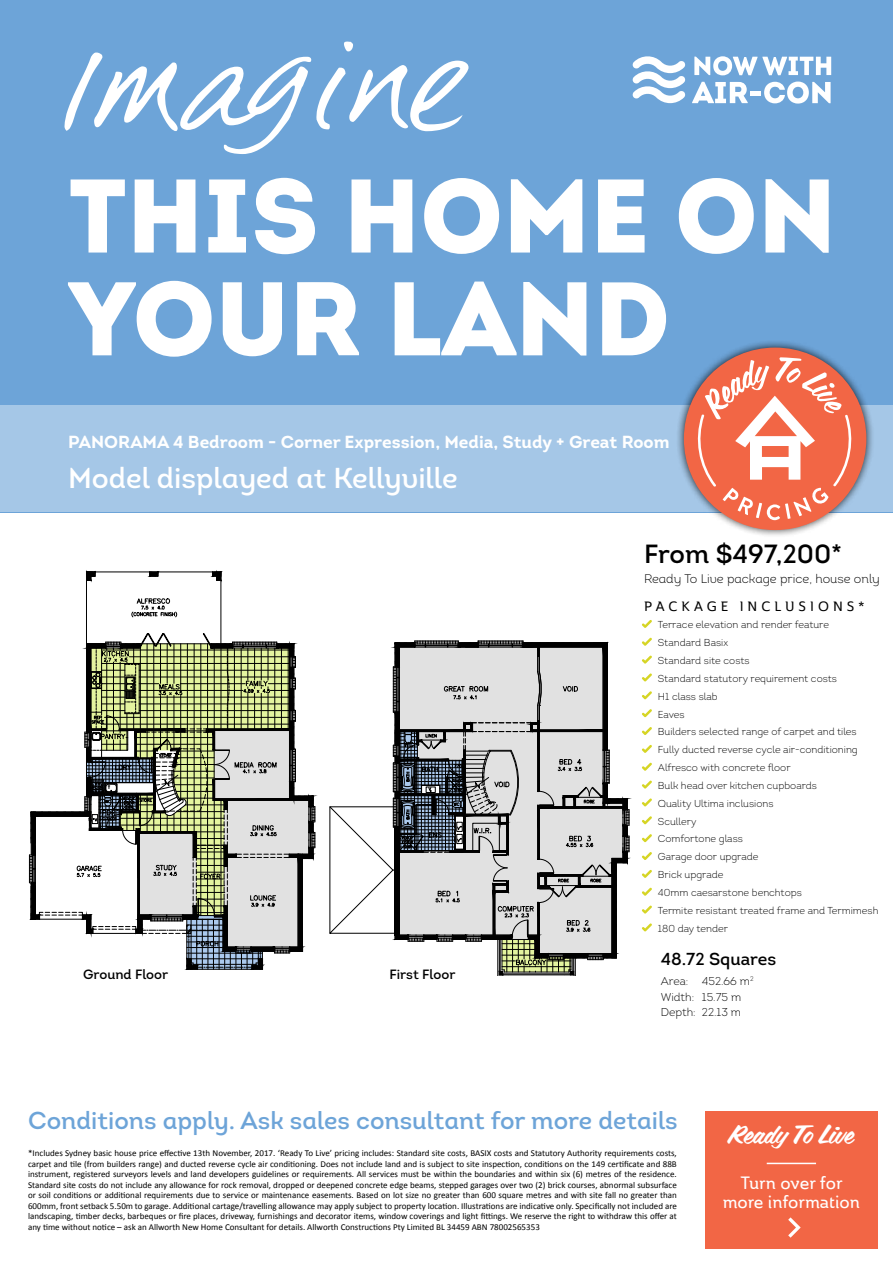
<style>
.page{position:relative;width:893px;height:1263px;background:#fff}
.page>*{position:absolute;margin:0;border:0;box-sizing:border-box;transform-origin:0 0}
.t1{font:143.55px "GFY Michael";color:#fff}
.t2{font:104.4px/102.8px "Intro Black Alt";color:#fff}
.t3{font:28.8px "Intro Regular Alt";color:#fff}
.t4{font:26.25px "Intro Regular Alt";color:#000}
.t5{font:25.65px "Coffee Service";color:#fff}
.t6{font:24.6px "Intro Regular Alt";color:#6da4d8}
.t7{font:17.7px/18.8px "Ainslie Nor Med";color:#fff;text-align:center}
.t8{font:700 17.55px "Intro";color:#fff}
.t9{font:17.4px "Intro";color:#000}
.t10{font:13.5px "Intro";color:#000}
.t11{font:13.5px "Ainslie Nor Med";letter-spacing:.3em;color:#000}
.t12{font:12.45px "Intro Light Alt";color:#000}
.t13{font:300 11.4px/15.6px "Intro";color:#000}
.t14{font:300 10.05px "Intro";color:#000}
.t15{font:9px/10.5px "Calibri";color:#000;text-align:justify}
</style>
<div class="page">
<div style="left:0;top:0;width:893px;height:512px;background:#6da4d8"></div>
<div style="left:0;top:405px;width:893px;height:107px;background:#a5c7e7"></div>
<hr style="left:86px;top:580px;width:1px;height:64px;background:#000">
<hr style="left:95px;top:572px;width:55px;height:1px;background:#000">
<hr style="left:158px;top:572px;width:54px;height:1px;background:#000">
<hr style="left:221px;top:580px;width:1px;height:64px;background:#000">
<svg style="left:86px;top:571px;width:10px;height:10px"></svg>
<svg style="left:149px;top:571px;width:10px;height:6px"></svg>
<svg style="left:212px;top:571px;width:10px;height:10px"></svg>
<svg style="left:131px;top:598px;width:46px;height:19px"></svg>
<svg style="left:29px;top:633px;width:287px;height:337px"></svg>
<svg style="left:329px;top:641px;width:301px;height:334px"></svg>
<svg style="left:642px;top:620px;width:10px;height:8px"></svg>
<svg style="left:642px;top:727px;width:10px;height:8px"></svg>
<svg style="left:642px;top:816px;width:10px;height:8px"></svg>
<svg style="left:642px;top:870px;width:10px;height:8px"></svg>
<svg style="left:642px;top:656px;width:10px;height:8px"></svg>
<svg style="left:642px;top:763px;width:10px;height:8px"></svg>
<svg style="left:642px;top:691px;width:10px;height:8px"></svg>
<svg style="left:642px;top:638px;width:10px;height:8px"></svg>
<svg style="left:642px;top:745px;width:10px;height:8px"></svg>
<svg style="left:642px;top:834px;width:10px;height:8px"></svg>
<svg style="left:642px;top:888px;width:10px;height:8px"></svg>
<svg style="left:642px;top:673px;width:10px;height:9px"></svg>
<svg style="left:642px;top:781px;width:10px;height:8px"></svg>
<svg style="left:642px;top:709px;width:10px;height:8px"></svg>
<svg style="left:642px;top:798px;width:10px;height:9px"></svg>
<svg style="left:642px;top:852px;width:10px;height:8px"></svg>
<svg style="left:642px;top:906px;width:10px;height:8px"></svg>
<svg style="left:642px;top:923px;width:10px;height:8px"></svg>
<svg style="left:632px;top:56px;width:53px;height:47px"></svg>
<svg style="left:694px;top:56px;width:137px;height:19px"></svg>
<svg style="left:692px;top:82px;width:56px;height:21px"></svg>
<hr style="left:750px;top:91px;width:11px;height:4px;background:#fff">
<svg style="left:764px;top:82px;width:67px;height:22px"></svg>
<div style="left:676px;top:340px;width:198px;height:198px;background:#000;opacity:.75"></div>
<div style="left:684px;top:348px;width:182px;height:182px;background:#f26645;border-radius:50%"></div>
<svg style="left:694px;top:357px;width:161px;height:163px"></svg>
<div style="left:705px;top:1111px;width:172px;height:137px;background:#f26645"></div>
<hr style="left:767px;top:1163px;width:49px;height:1px;background:#fff">
<svg style="left:788px;top:1217px;width:13px;height:20px"></svg>
<h1 class="t1" style="left:65px;top:-10px;width:401px">Imagine</h1>
<h2 class="t2" style="left:69px;top:163px;width:769px">THIS HOME ON<br>YOUR LAND</h2>
<h3 class="t8" style="left:68px;top:431px;width:603px">PANORAMA 4 Bedroom - Corner Expression, Media, Study + Great Room</h3>
<h3 class="t3" style="left:68px;top:460px;width:391px">Model displayed at Kellyville</h3>
<h3 class="t10" style="left:83px;top:965px;width:87px">Ground Floor</h3>
<h3 class="t10" style="left:389px;top:965px;width:68px">First Floor</h3>
<h3 class="t4" style="left:644px;top:537px;width:200px">From $497,200*</h3>
<h3 class="t12" style="left:644px;top:570px;width:237px">Ready To Live package price, house only</h3>
<h3 class="t11" style="left:644px;top:598px;width:222px">PACKAGE INCLUSIONS*</h3>
<p class="t14" style="left:644px;top:619px;width:187px">• Terrace elevation and render feature</p>
<p class="t14" style="left:644px;top:636px;width:86px">• Standard Basix</p>
<p class="t14" style="left:644px;top:654px;width:108px">• Standard site costs</p>
<p class="t14" style="left:644px;top:672px;width:195px">• Standard statutory requirement costs</p>
<p class="t14" style="left:644px;top:690px;width:76px">• H1 class slab</p>
<p class="t14" style="left:644px;top:708px;width:42px">• Eaves</p>
<p class="t14" style="left:644px;top:726px;width:215px">• Builders selected range of carpet and tiles</p>
<p class="t14" style="left:644px;top:743px;width:216px">• Fully ducted reverse cycle air-conditioning</p>
<p class="t14" style="left:644px;top:761px;width:149px">• Alfresco with concrete floor</p>
<p class="t14" style="left:644px;top:779px;width:175px">• Bulk head over kitchen cupboards</p>
<p class="t14" style="left:644px;top:797px;width:131px">• Quality Ultima inclusions</p>
<p class="t14" style="left:644px;top:815px;width:54px">• Scullery</p>
<p class="t14" style="left:644px;top:833px;width:101px">• Comfortone glass</p>
<p class="t14" style="left:644px;top:850px;width:116px">• Garage door upgrade</p>
<p class="t14" style="left:644px;top:868px;width:81px">• Brick upgrade</p>
<p class="t14" style="left:644px;top:886px;width:160px">• 40mm caesarstone benchtops</p>
<p class="t14" style="left:644px;top:904px;width:236px">• Termite resistant treated frame and Termimesh</p>
<p class="t14" style="left:644px;top:922px;width:86px">• 180 day tender</p>
<h3 class="t9" style="left:661px;top:948px;width:117px">48.72 Squares</h3>
<p class="t13" style="left:661px;top:973px;width:94px">Area: 452.66 m<sup>2<br></sup>Width: 15.75 m<br>Depth: 22.13 m</p>
<h3 class="t6" style="left:28px;top:1105px;width:651px">Conditions apply. Ask sales consultant for more details</h3>
<p class="t15" style="left:28px;top:1148px;width:650px">*Includes Sydney basic house price effective 13th November, 2017. ‘Ready To Live’ pricing includes: Standard site costs, BASIX costs and Statutory Authority requirements costs, carpet and tile (from builders range) and ducted reverse cycle air conditioning. Does not include land and is subject to site inspection, conditions on the 149 certificate and 88B instrument, registered surveyors levels and land developers guidelines or requirements. All services must be within the boundaries and within six (6) metres of the residence.<br>Standard site costs do not include any allowance for rock removal, dropped or deepened concrete edge beams, stepped garages over two (2) brick courses, abnormal subsurface or soil conditions or additional requirements due to service or maintenance easements. Based on lot size no greater than 600 square metres and with site fall no greater than 600mm, front setback 5.50m to garage. Additional cartage/travelling allowance may apply subject to property location. Illustrations are indicative only. Specifically not included are landscaping, timber decks, barbeques or fire places, driveway, furnishings and decorator items, window coverings and light fittings. We reserve the right to withdraw this offer at any time without notice – ask an Allworth New Home Consultant for details. Allworth Constructions Pty Limited BL 34459 ABN 78002565353</p>
<h3 class="t5" style="left:729px;top:1117px;width:126px">Ready To Live</h3>
<h3 class="t7" style="left:723px;top:1173px;width:139px">Turn over for more information</h3>
</div>
